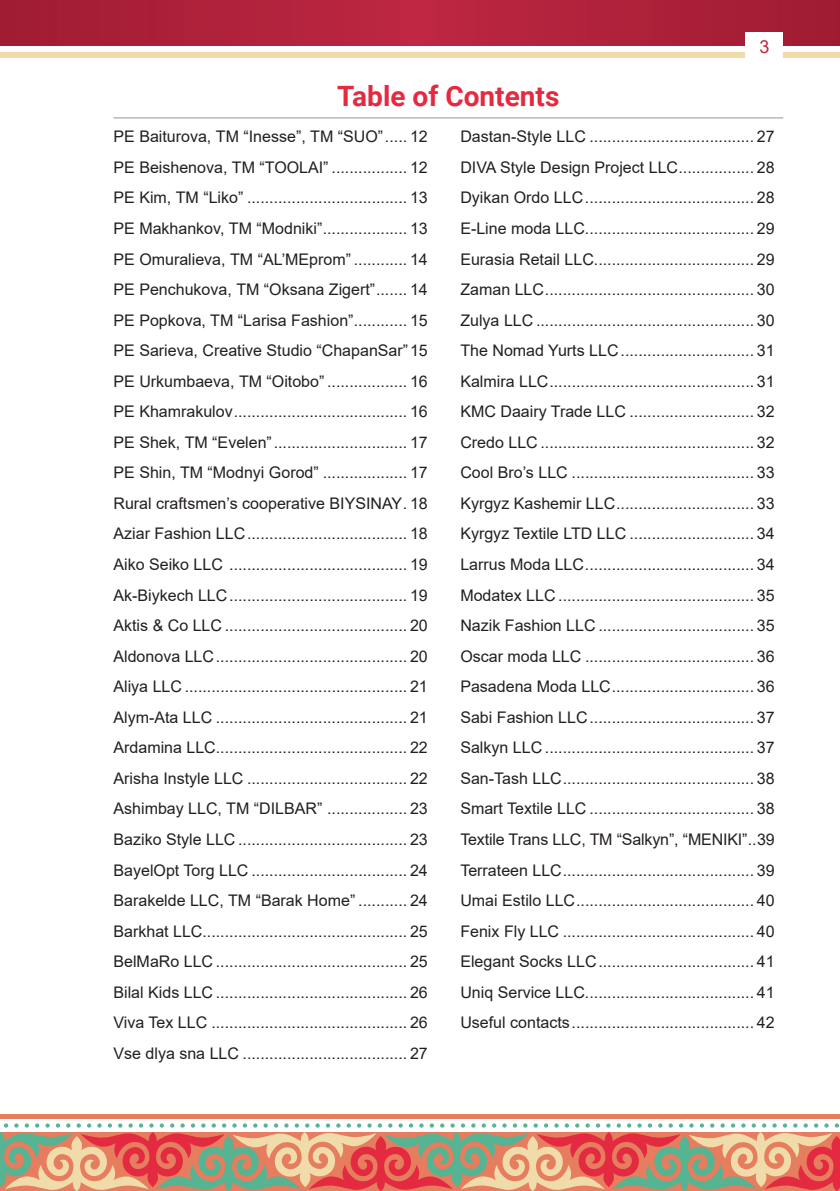
<style>
.page{position:relative;width:840px;height:1191px;background:#fff}
.page>*{position:absolute;margin:0;border:0;box-sizing:border-box;transform-origin:0 0}
.t1{font:700 28px "Roboto";color:#e42a41}
.t2{font:18px "Arial";color:#c12643}
.t3{font:16px/30.6px "Arial";color:#231f20;text-align:justify}
</style>
<div class="page">
<svg style="left:0;top:0;width:839px;height:46px;background:#ae2139"></svg>
<div style="left:0;top:52px;width:839px;height:6px;background:#f0dcaa"></div>
<hr style="left:0;top:1114px;width:839px;height:4px;background:#e57d5e">
<svg style="left:0;top:1123px;width:839px;height:68px;background:#d09881"></svg>
<div style="left:745px;top:33px;width:37px;height:28px;background:#fff"></div>
<hr style="left:113px;top:117px;width:669px;height:1px;background:#939598">
<p class="t2" style="left:759px;top:35px;width:12px">3</p>
<h1 class="t1" style="left:337px;top:77px;width:224px">Table of Contents</h1>
<p class="t3" style="left:113px;top:121px;width:315px">PE Baiturova, ТМ “Inesse”, ТМ “SUO”..... 12<br>PE Beishenova, ТМ “TOOLAI” ................. 12<br>PE Kim, ТМ “Liko” .................................... 13<br>PE Makhankov, ТМ “Modniki”................... 13<br>PE Omuralieva, ТМ “AL’MEprom” ............ 14<br>PE Penchukova, ТМ “Oksana Zigert”....... 14<br>PE Popkova, TM “Larisa Fashion”............ 15<br>PE Sarieva, Creative Studio “ChapanSar”15<br>PE Urkumbaeva, ТМ “Oitobo” .................. 16<br>PE Khamrakulov....................................... 16<br>PE Shek, ТМ “Evelen”.............................. 17<br>PE Shin, TM “Modnyi Gorod” ................... 17<br>Rural craftsmen’s cooperative BIYSINAY. 18<br>Aziar Fashion LLC.................................... 18<br>Aiko Seiko LLC ........................................ 19<br>Ak-Biykech LLC........................................ 19<br>Aktis &amp; Co LLC ......................................... 20<br>Aldonova LLC........................................... 20<br>Aliya LLC .................................................. 21<br>Alym-Ata LLC ........................................... 21<br>Ardamina LLC........................................... 22<br>Arisha Instyle LLC .................................... 22<br>Ashimbay LLC, TM “DILBAR” .................. 23<br>Baziko Style LLC ...................................... 23<br>BayelOpt Torg LLC ................................... 24<br>Barakelde LLC, TM “Barak Home” ........... 24<br>Barkhat LLC.............................................. 25<br>BelMaRo LLC ........................................... 25<br>Bilal Kids LLC ........................................... 26<br>Viva Tex LLC ............................................ 26<br>Vse dlya sna LLC ..................................... 27</p>
<p class="t3" style="left:460px;top:121px;width:315px">Dastan-Style LLC ..................................... 27<br>DIVA Style Design Project LLC................. 28<br>Dyikan Ordo LLC...................................... 28<br>E-Line moda LLC...................................... 29<br>Eurasia Retail LLC.................................... 29<br>Zaman LLC............................................... 30<br>Zulya LLC ................................................. 30<br>The Nomad Yurts LLC.............................. 31<br>Kalmira LLC.............................................. 31<br>KMC Daairy Trade LLC ............................ 32<br>Credo LLC ................................................ 32<br>Cool Bro’s LLC ......................................... 33<br>Kyrgyz Kashemir LLC............................... 33<br>Kyrgyz Textile LTD LLC ............................ 34<br>Larrus Moda LLC...................................... 34<br>Modatex LLC ............................................ 35<br>Nazik Fashion LLC ................................... 35<br>Osсar moda LLC ...................................... 36<br>Pasadena Moda LLC................................ 36<br>Sabi Fashion LLC..................................... 37<br>Salkyn LLC ............................................... 37<br>San-Tash LLC........................................... 38<br>Smart Textile LLC ..................................... 38<br>Textile Trans LLC, TM “Salkyn”, “MENIKI”..39<br>Terrateen LLC........................................... 39<br>Umai Estilo LLC........................................ 40<br>Fenix Fly LLC ........................................... 40<br>Elegant Socks LLC................................... 41<br>Uniq Service LLC...................................... 41<br>Useful contacts......................................... 42</p>
</div>
